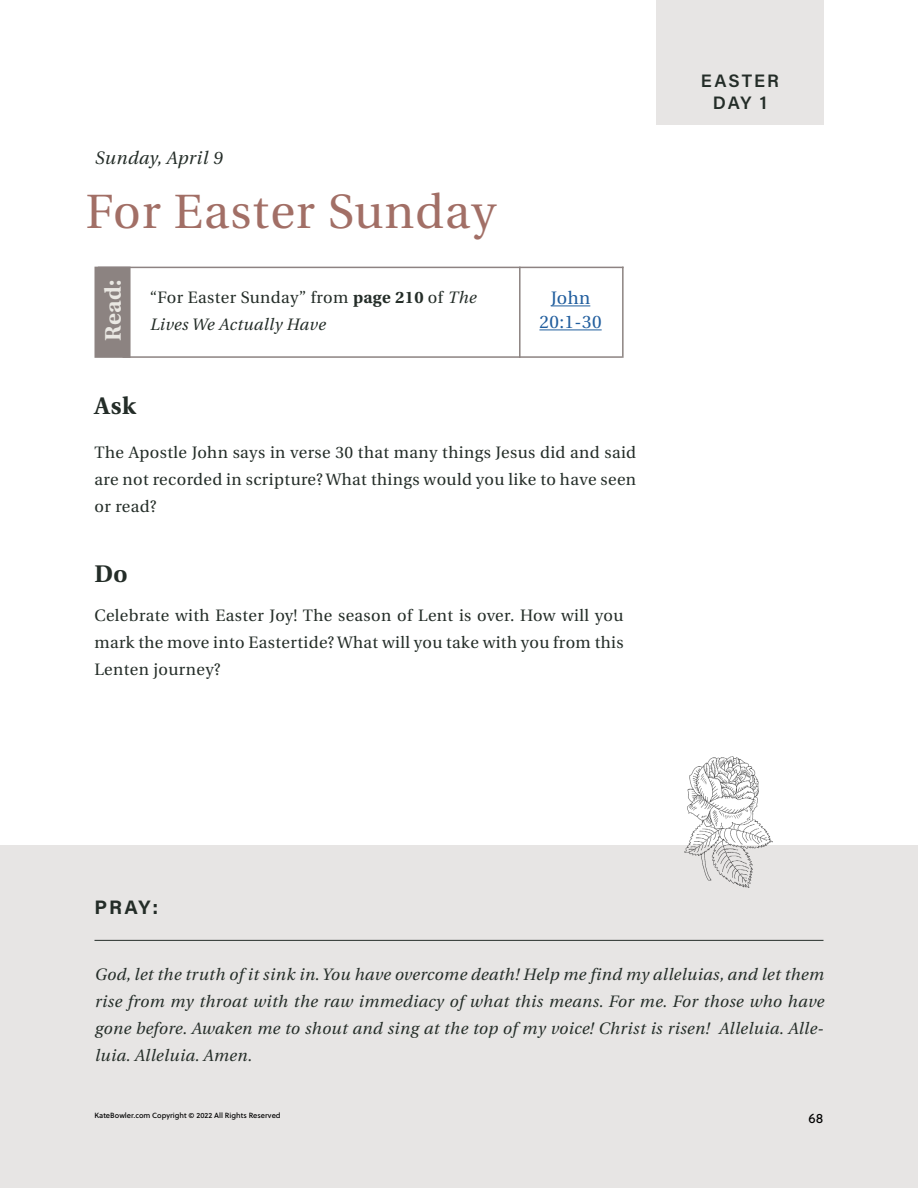
<style>
.page{position:relative;width:918px;height:1188px;background:#fff}
.page>*{position:absolute;margin:0;border:0;box-sizing:border-box;transform-origin:0 0}
.t1{font:48px "Heuristica";letter-spacing:.025em;color:#a26f66}
.t2{font:700 24px "Heuristica";color:#242d28}
.t3{font:700 22.5px "Heuristica";color:#eae8e3}
.t4{font:700 19.5px "Acumin Pro";color:#242d28}
.t5{font:italic 18px "Heuristica";letter-spacing:.025em;color:#242d28}
.t6{font:18px/24px "Heuristica";letter-spacing:.025em;color:#215e9e;text-align:center}
.t7{font:600 18px/22.5px "Acumin Pro";letter-spacing:.11em;color:#242d28;text-align:center}
.t8{font:16.5px/27px "Heuristica";letter-spacing:.025em;color:#242d28;text-align:justify}
.t9{font:italic 16.5px/27px "Heuristica";letter-spacing:.025em;color:#242d28;text-align:justify}
.t10{font:13.5px "Soleil";color:#000}
.t11{font:7.5px "Soleil Bk";color:#000}
.s1{font-weight:700}
.s2{font-style:italic}
</style>
<div class="page">
<div style="left:656px;top:0;width:168px;height:124px;background:#e7e5e4"></div>
<div style="left:1px;top:846px;width:917px;height:342px;background:#e7e5e4"></div>
<hr style="left:94px;top:940px;width:730px;height:1px;background:#242d28">
<hr style="left:551px;top:305px;width:39px;height:1px;background:#215e9e">
<hr style="left:539px;top:329px;width:63px;height:1px;background:#215e9e">
<div style="left:94px;top:267px;width:37px;height:91px;background:#8c8381;border:2px solid #8c8381"></div>
<hr style="left:123px;top:356px;width:499px;height:2px;background:#8c8381">
<hr style="left:98px;top:267px;width:526px;height:1px;background:#8d8382">
<hr style="left:519px;top:267px;width:2px;height:91px;background:#8c8381">
<hr style="left:622px;top:267px;width:2px;height:91px;background:#8c8381">
<img style="left:685px;top:756px;width:87px;height:131px">
<p class="t5" style="left:95px;top:144px;width:129px">Sunday, April 9</p>
<h1 class="t1" style="left:86px;top:174px;width:411px">For Easter Sunday</h1>
<h3 class="t3" style="left:95px;top:341px;width:63px;rotate:-90deg">Read:</h3>
<p class="t8" style="left:150px;top:284px;width:328px">“For Easter Sunday” from <span class="s1">page 210</span> of <span class="s2">The<br>Lives We Actually Have</span></p>
<h2 class="t2" style="left:94px;top:386px;width:43px">Ask</h2>
<p class="t6" style="left:539px;top:286px;width:64px">John<br>20:1-30</p>
<p class="t8" style="left:94px;top:439px;width:543px">The Apostle John says in verse 30 that many things Jesus did and said are not recorded in scripture? What things would you like to have seen or read?</p>
<h2 class="t2" style="left:94px;top:554px;width:35px">Do</h2>
<p class="t8" style="left:94px;top:603px;width:531px">Celebrate with Easter Joy! The season of Lent is over. How will you mark the move into Eastertide? What will you take with you from this Lenten journey?</p>
<p class="t7" style="left:701px;top:68px;width:79px">EASTER<br>DAY 1</p>
<p class="t4" style="left:94px;top:894px;width:65px">PRAY:</p>
<p class="t9" style="left:94px;top:960px;width:731px">God, let the truth of it sink in. You have overcome death! Help me find my alleluias, and let them rise from my throat with the raw immediacy of what this means. For me. For those who have gone before. Awaken me to shout and sing at the top of my voice! Christ is risen! Alleluia. Alle&shy;luia. Alleluia. Amen.</p>
<p class="t11" style="left:94px;top:1110px;width:188px">KateBowler.com Copyright © 2022 All Rights Reserved</p>
<p class="t11" style="left:106px;top:1110px;width:6px">e</p>
<p class="t10" style="left:809px;top:1108px;width:16px">68</p>
</div>
